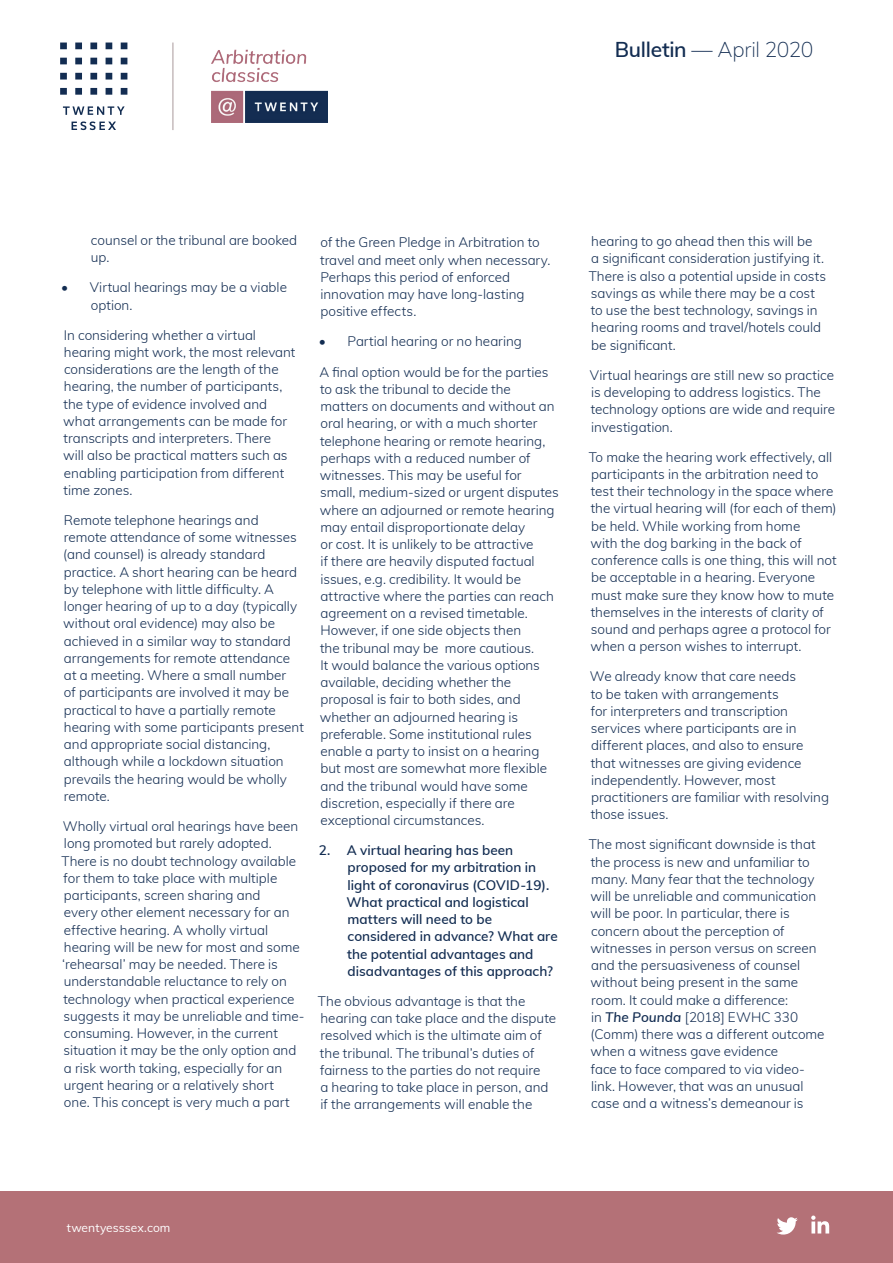
<style>
.page{position:relative;width:893px;height:1263px;background:#fff}
.page>*{position:absolute;margin:0;border:0;box-sizing:border-box;transform-origin:0 0}
.t1{font:200 21px "Muli";letter-spacing:-.02em;color:#132d52}
.t2{font:300 13.5px/17.2px "Muli";color:#132d52}
.t3{font:600 13.5px/17.2px "Muli";color:#132d52}
.t4{font:12px "Muli";letter-spacing:.005em;color:#fff}
.s1{font-weight:600}
.s2{font-weight:600;font-style:italic}
</style>
<div class="page">
<div style="left:0;top:1192px;width:893px;height:71px;background:#b47177"></div>
<svg style="left:777px;top:1217px;width:21px;height:17px"></svg>
<svg style="left:811px;top:1215px;width:18px;height:18px"></svg>
<svg style="left:60px;top:43px;width:67px;height:87px"></svg>
<hr style="left:172px;top:43px;width:2px;height:87px;background:#c6bbbd">
<img style="left:211px;top:49px;width:116px;height:74px">
<h1 class="t1" style="left:615px;top:35px;width:200px"><span class="s1">Bulletin</span> — April 2020</h1>
<p class="t2" style="left:91px;top:231px;width:208px">counsel or the tribunal are booked up.</p>
<p class="t2" style="left:91px;top:278px;width:198px;text-indent:-30px">• Virtual hearings may be a viable option.</p>
<p class="t2" style="left:63px;top:325px;width:234px">In considering whether a virtual hearing might work, the most relevant considerations are the length of the hearing, the number of participants, the type of evidence involved and what arrangements can be made for transcripts and interpreters. There<br>will also be practical matters such as enabling participation from different time zones.</p>
<p class="t2" style="left:63px;top:511px;width:242px">Remote telephone hearings and remote attendance of some witnesses (and counsel) is already standard practice. A short hearing can be heard by telephone with little difficulty. A longer hearing of up to a day (typically without oral evidence) may also be achieved in a similar way to standard arrangements for remote attendance at a meeting. Where a small number<br>of participants are involved it may be practical to have a partially remote hearing with some participants present and appropriate social distancing, although while a lockdown situation prevails the hearing would be wholly remote.</p>
<p class="t2" style="left:61px;top:817px;width:245px">Wholly virtual oral hearings have been long promoted but rarely adopted.<br>There is no doubt technology available for them to take place with multiple participants, screen sharing and<br>every other element necessary for an effective hearing. A wholly virtual hearing will be new for most and some ‘rehearsal’ may be needed. There is understandable reluctance to rely on technology when practical experience suggests it may be unreliable and time&shy;consuming. However, in the current situation it may be the only option and a risk worth taking, especially for an urgent hearing or a relatively short<br>one. This concept is very much a part</p>
<p class="t2" style="left:320px;top:233px;width:232px">of the Green Pledge in Arbitration to travel and meet only when necessary.<br>Perhaps this period of enforced innovation may have long-lasting positive effects.</p>
<p class="t2" style="left:319px;top:332px;width:205px">• Partial hearing or no hearing</p>
<p class="t2" style="left:319px;top:362px;width:241px">A final option would be for the parties to ask the tribunal to decide the matters on documents and without an oral hearing, or with a much shorter telephone hearing or remote hearing, perhaps with a reduced number of witnesses. This may be useful for small, medium-sized or urgent disputes where an adjourned or remote hearing may entail disproportionate delay<br>or cost. It is unlikely to be attractive<br>if there are heavily disputed factual issues, e.g. credibility. It would be attractive where the parties can reach agreement on a revised timetable.<br>However, if one side objects then<br>the tribunal may be more cautious.<br>It would balance the various options available, deciding whether the proposal is fair to both sides, and whether an adjourned hearing is preferable. Some institutional rules enable a party to insist on a hearing but most are somewhat more flexible and the tribunal would have some discretion, especially if there are exceptional circumstances.</p>
<p class="t3" style="left:346px;top:841px;width:213px;text-indent:-28px">2. A virtual hearing has been proposed for my arbitration in light of coronavirus (COVID-19).<br>What practical and logistical matters will need to be considered in advance? What are the potential advantages and disadvantages of this approach?</p>
<p class="t2" style="left:318px;top:992px;width:240px">The obvious advantage is that the hearing can take place and the dispute resolved which is the ultimate aim of the tribunal. The tribunal’s duties of fairness to the parties do not require<br>a hearing to take place in person, and if the arrangements will enable the</p>
<p class="t2" style="left:589px;top:232px;width:239px">hearing to go ahead then this will be<br>a significant consideration justifying it.<br>There is also a potential upside in costs savings as while there may be a cost to use the best technology, savings in hearing rooms and travel/hotels could be significant.</p>
<p class="t2" style="left:590px;top:366px;width:247px">Virtual hearings are still new so practice is developing to address logistics. The technology options are wide and require investigation.</p>
<p class="t2" style="left:589px;top:447px;width:249px">To make the hearing work effectively, all participants in the arbitration need to test their technology in the space where the virtual hearing will (for each of them) be held. While working from home<br>with the dog barking in the back of conference calls is one thing, this will not be acceptable in a hearing. Everyone must make sure they know how to mute themselves in the interests of clarity of sound and perhaps agree a protocol for when a person wishes to interrupt.</p>
<p class="t2" style="left:590px;top:667px;width:241px">We already know that care needs<br>to be taken with arrangements<br>for interpreters and transcription services where participants are in different places, and also to ensure that witnesses are giving evidence independently. However, most practitioners are familiar with resolving those issues.</p>
<p class="t2" style="left:589px;top:835px;width:237px">The most significant downside is that the process is new and unfamiliar to many. Many fear that the technology will be unreliable and communication will be poor. In particular, there is concern about the perception of witnesses in person versus on screen and the persuasiveness of counsel without being present in the same room. It could make a difference:<br>in <span class="s2">The Pounda</span> [2018] EWHC 330 (Comm) there was a different outcome when a witness gave evidence<br>face to face compared to via video&shy;link. However, that was an unusual case and a witness’s demeanour is</p>
<p class="t4" style="left:67px;top:1219px;width:105px">twentyesssex.com</p>
</div>
